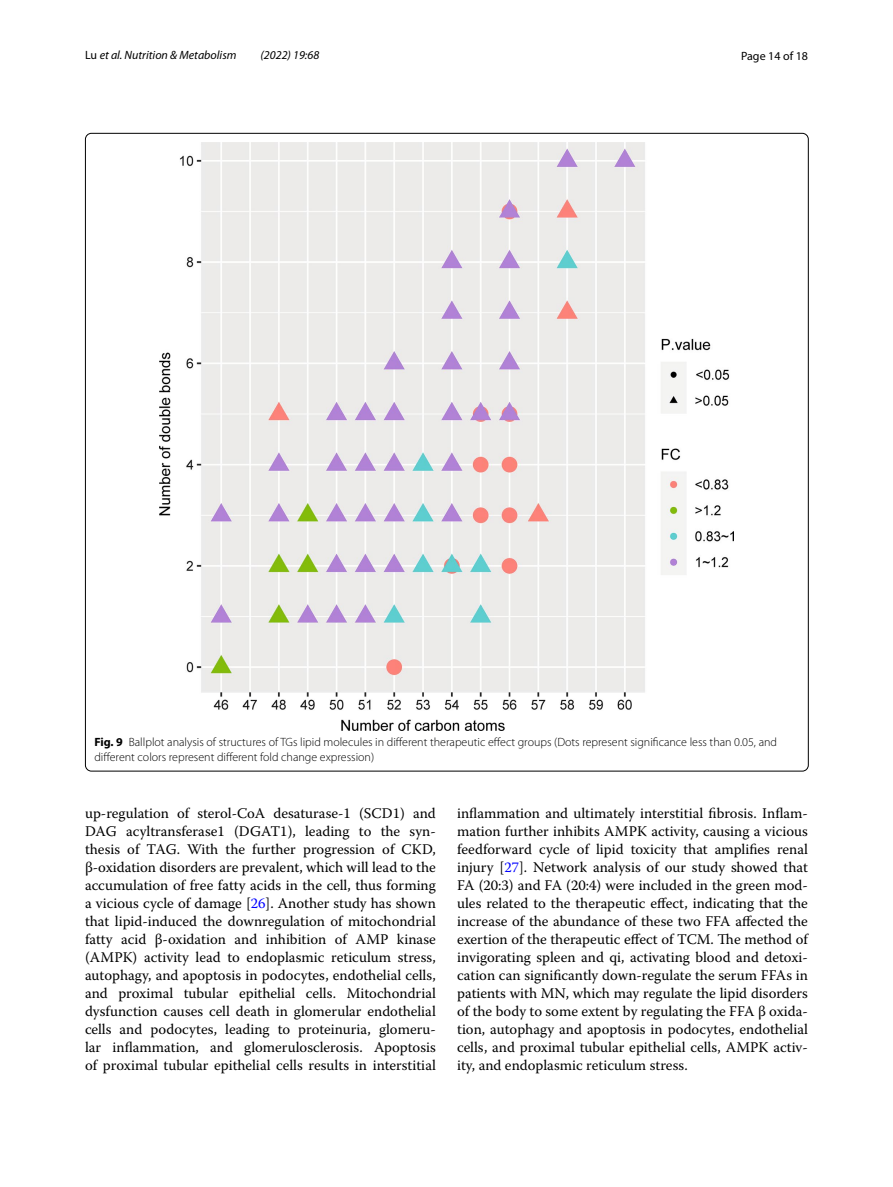
<style>
.page{position:relative;width:893px;height:1187px;background:#fff}
.page>*{position:absolute;margin:0;border:0;box-sizing:border-box;transform-origin:0 0}
.t1{font:14.7px/18px "Warnock Pro";color:#000;text-align:justify}
.t2{font:300 12px/15px "Myriad Pro";color:#000}
.t3{font:italic 12px "Myriad Pro";color:#000}
.t4{font:12px "Myriad Pro";color:#000}
.s1{font-style:normal}
.s2{font-weight:700}
.s3{color:#00f}
</style>
<div class="page">
<img style="left:160px;top:142px;width:574px;height:588px">
<p class="t3" style="left:85px;top:48px;width:153px"><span class="s1">Lu</span> et al. Nutrition &amp; Metabolism</p>
<p class="t3" style="left:261px;top:48px;width:60px">(2022) 19:68</p>
<p class="t4" style="left:741px;top:48px;width:68px">Page 14 of 18</p>
<p class="t2" style="left:94px;top:734px;width:684px"><span class="s2">Fig. 9</span> Ballplot analysis of structures of TGs lipid molecules in different therapeutic effect groups (Dots represent significance less than 0.05, and different colors represent different fold change expression)</p>
<p class="t1" style="left:85px;top:804px;width:352px">up-regulation of sterol-CoA desaturase-1 (SCD1) and DAG acyltransferase1 (DGAT1), leading to the syn&shy;thesis of TAG. With the further progression of CKD, β-oxidation disorders are prevalent, which will lead to the accumulation of free fatty acids in the cell, thus forming a vicious cycle of damage [<span class="s3">26</span>]. Another study has shown that lipid-induced the downregulation of mitochondrial fatty acid β-oxidation and inhibition of AMP kinase (AMPK) activity lead to endoplasmic reticulum stress, autophagy, and apoptosis in podocytes, endothelial cells, and proximal tubular epithelial cells. Mitochondrial dysfunction causes cell death in glomerular endothelial cells and podocytes, leading to proteinuria, glomeru&shy;lar inflammation, and glomerulosclerosis. Apoptosis of proximal tubular epithelial cells results in interstitial</p>
<p class="t1" style="left:457px;top:804px;width:352px">inflammation and ultimately interstitial fibrosis. Inflam&shy;mation further inhibits AMPK activity, causing a vicious feedforward cycle of lipid toxicity that amplifies renal injury [<span class="s3">27</span>]. Network analysis of our study showed that FA (20:3) and FA (20:4) were included in the green mod&shy;ules related to the therapeutic effect, indicating that the increase of the abundance of these two FFA affected the exertion of the therapeutic effect of TCM. The method of invigorating spleen and qi, activating blood and detoxi&shy;cation can significantly down-regulate the serum FFAs in patients with MN, which may regulate the lipid disorders of the body to some extent by regulating the FFA β oxida&shy;tion, autophagy and apoptosis in podocytes, endothelial cells, and proximal tubular epithelial cells, AMPK activ&shy;ity, and endoplasmic reticulum stress.</p>
</div>
